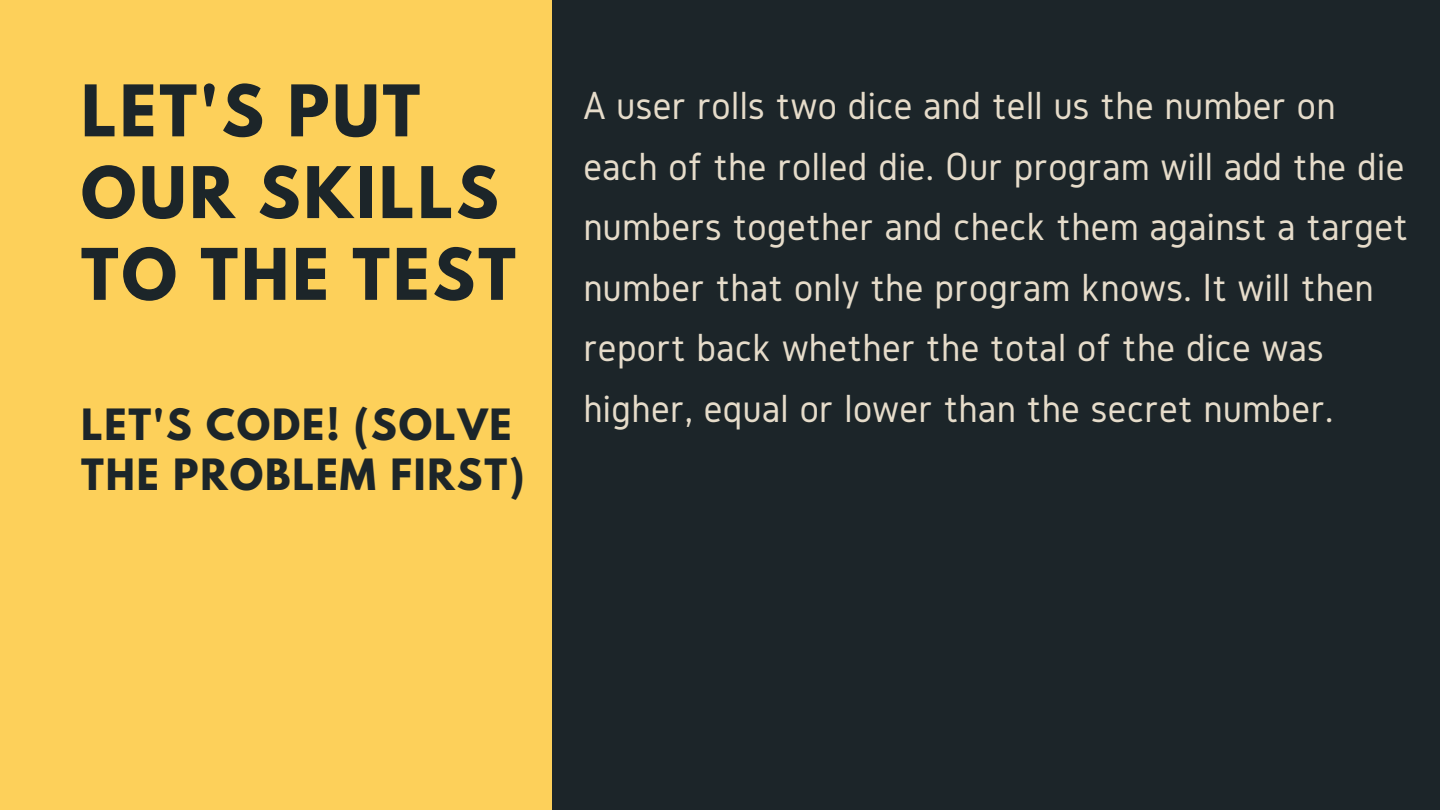
<style>
.page{position:relative;width:1440px;height:810px;background:#1c2529}
.page>*{position:absolute;margin:0;border:0;box-sizing:border-box;transform-origin:0 0}
.t1{font:700 63px/81.8px "League Spartan";letter-spacing:.05em;color:#1c2529}
.t2{font:40.8px/60.4px "Gidole";letter-spacing:.01em;color:#e6dcca}
.t3{font:700 38.2px/49.5px "League Spartan";letter-spacing:.05em;color:#1c2529}
</style>
<div class="page">
<div style="left:0;top:0;width:552px;height:810px;background:#fdd05a"></div>
<h1 class="t1" style="left:81px;top:78px;width:436px">LET'S PUT<br>OUR SKILLS<br>TO THE TEST</h1>
<p class="t3" style="left:81px;top:405px;width:445px">LET'S CODE! (SOLVE<br>THE PROBLEM FIRST)</p>
<p class="t2" style="left:583px;top:75px;width:826px">A user rolls two dice and tell us the number on each of the rolled die. Our program will add the die numbers together and check them against a target number that only the program knows. It will then report back whether the total of the dice was higher, equal or lower than the secret number.</p>
</div>
